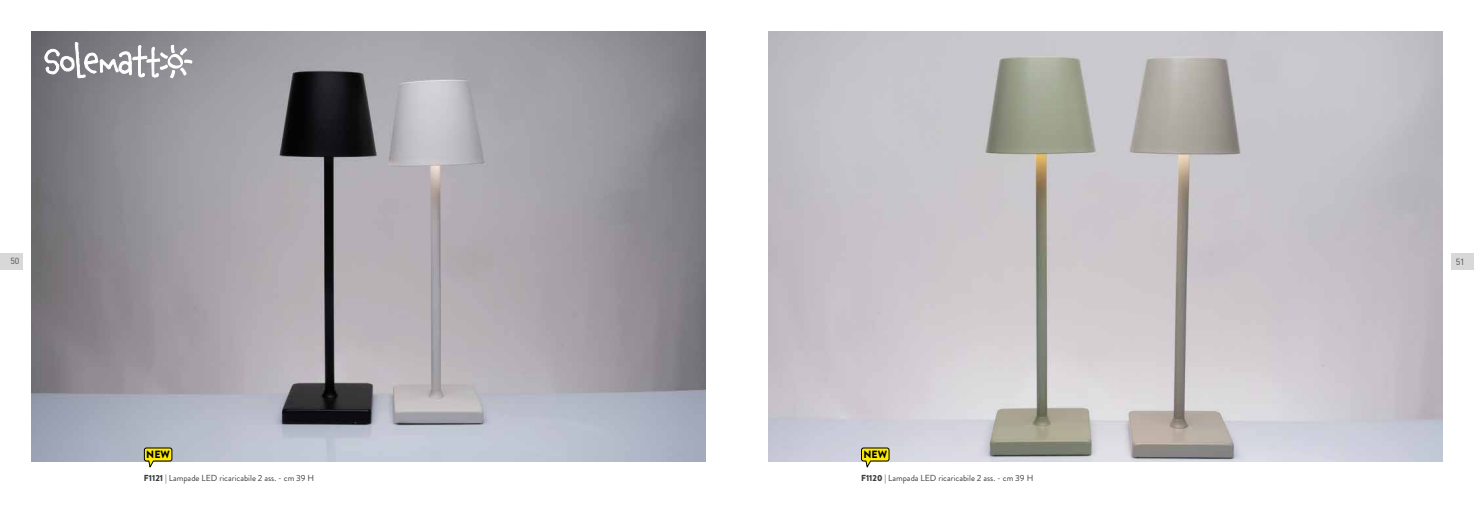
<style>
.page{position:relative;width:1474px;height:521px;background:#fff}
.page>*{position:absolute;margin:0;border:0;box-sizing:border-box;transform-origin:0 0}
.t1{font:900 10.5px "Brandon Grotesque";color:#000}
.t2{font:8.75px "Brandon Grotesque";color:#3c3c3b}
.t3{font:8.75px "DIN";color:#4d4d4e}
.t4{font:8.75px "DIN";color:#4d4d4e}
.s1{font-weight:900}
</style>
<div class="page">
<div style="left:1450px;top:253px;width:23px;height:17px;background:#d9d8d8"></div>
<div style="left:0;top:253px;width:23px;height:17px;background:#d9d8d8"></div>
<img style="left:32px;top:32px;width:673px;height:429px">
<img style="left:768px;top:32px;width:674px;height:429px">
<svg style="left:143px;top:447px;width:30px;height:21px"></svg>
<svg style="left:860px;top:447px;width:30px;height:21px"></svg>
<svg style="left:44px;top:31px;width:149px;height:85px;background:#919095"></svg>
<p class="t3" style="left:11px;top:255px;width:10px">50</p>
<p class="t4" style="left:1455px;top:256px;width:10px">51</p>
<p class="t1" style="left:146px;top:447px;width:25px">NEW</p>
<p class="t2" style="left:144px;top:472px;width:172px"><span class="s1">F1121</span> | Lampade LED ricaricabile 2 ass. - cm 39 H</p>
<p class="t1" style="left:863px;top:447px;width:25px">NEW</p>
<p class="t2" style="left:861px;top:472px;width:174px"><span class="s1">F1120</span> | Lampada LED ricaricabile 2 ass. - cm 39 H</p>
</div>
